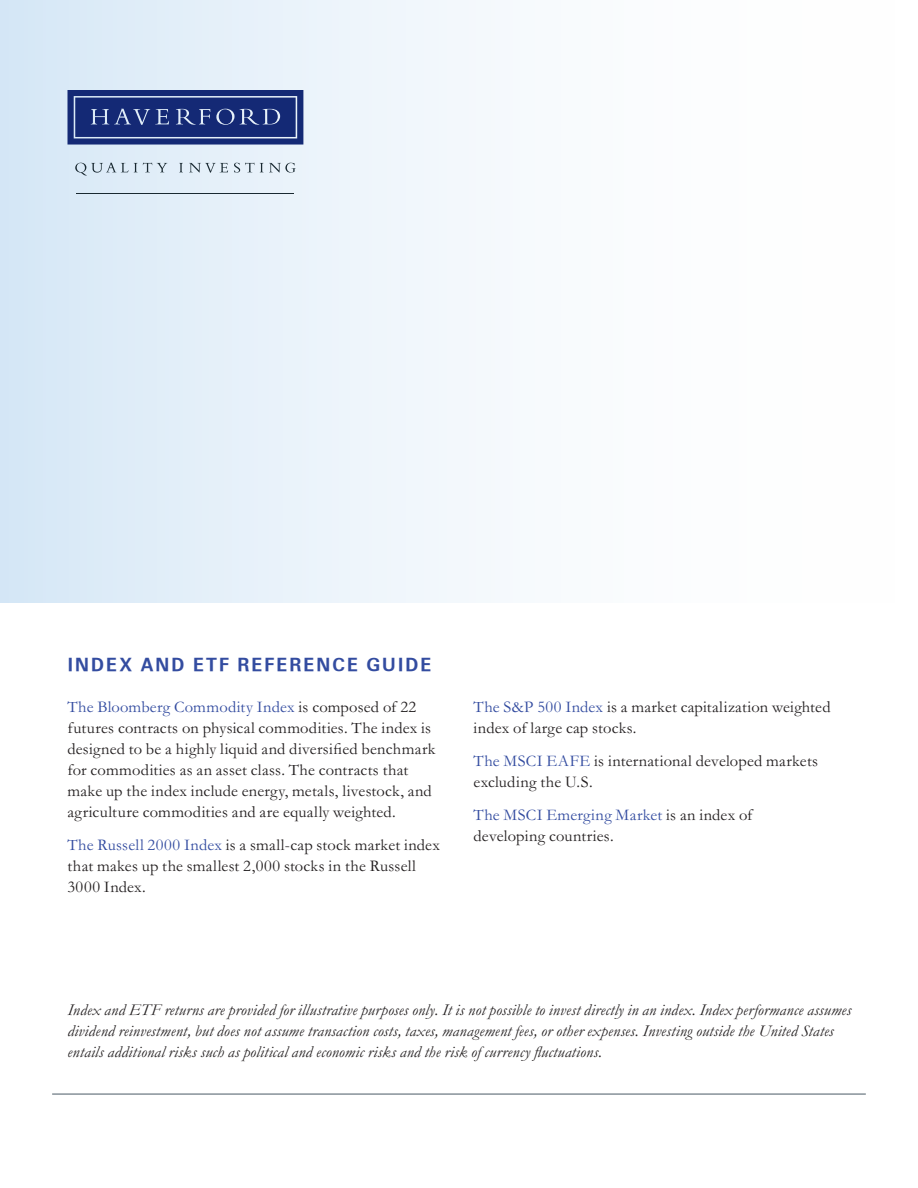
<style>
.page{position:relative;width:918px;height:1188px;background:#fff}
.page>*{position:absolute;margin:0;border:0;box-sizing:border-box;transform-origin:0 0}
.All_Caps_Head{font:18px "Zurich Bold BT";letter-spacing:.12em;color:#334ca0}
.Body___Medium{font:16.5px/21px "Garamond MT Std";letter-spacing:.015em;color:#231f20}
.Body___Medium-2{font:italic 16.5px/21px "Garamond MT Std";letter-spacing:.01em;color:#231f20}
.s1{color:#334ca0}
</style>
<div class="page">
<hr style="left:52px;top:1094px;width:814px;height:1px;background:#5e6c76">
<div style="left:0;top:0;width:918px;height:603px;background:linear-gradient(to right,#daeaf7,#fff)"></div>
<svg style="left:68px;top:90px;width:235px;height:55px;background:#2c4084"></svg>
<svg style="left:75px;top:163px;width:92px;height:13px"></svg>
<svg style="left:179px;top:163px;width:4px;height:9px"></svg>
<svg style="left:189px;top:163px;width:39px;height:10px"></svg>
<svg style="left:234px;top:163px;width:62px;height:10px"></svg>
<hr style="left:77px;top:193px;width:217px;height:1px;background:#192931">
<p class="All_Caps_Head" style="left:68px;top:653px;width:365px">INDEX AND ETF REFERENCE GUIDE</p>
<p class="Body___Medium" style="left:68px;top:697px;width:369px"><span class="s1">The Bloomberg Commodity Index</span> is composed of 22 futures contracts on physical commodities. The index is designed to be a highly liquid and diversified benchmark for commodities as an asset class. The contracts that make up the index include energy, metals, livestock, and agriculture commodities and are equally weighted.</p>
<p class="Body___Medium" style="left:68px;top:835px;width:374px"><span class="s1">The Russell 2000 Index</span> is a small-cap stock market index that makes up the smallest 2,000 stocks in the Russell<br>3000 Index.</p>
<p class="Body___Medium" style="left:474px;top:697px;width:359px"><span class="s1">The S&amp;P 500 Index</span> is a market capitalization weighted index of large cap stocks.</p>
<p class="Body___Medium" style="left:474px;top:751px;width:346px"><span class="s1">The MSCI EAFE</span> is international developed markets excluding the U.S.</p>
<p class="Body___Medium" style="left:474px;top:805px;width:280px"><span class="s1">The MSCI Emerging Market</span> is an index of developing countries.</p>
<p class="Body___Medium-2" style="left:68px;top:1000px;width:785px">Index and ETF returns are provided for illustrative purposes only. It is not possible to invest directly in an index. Index performance assumes dividend reinvestment, but does not assume transaction costs, taxes, management fees, or other expenses. Investing outside the United States entails additional risks such as political and economic risks and the risk of currency fluctuations.</p>
</div>
